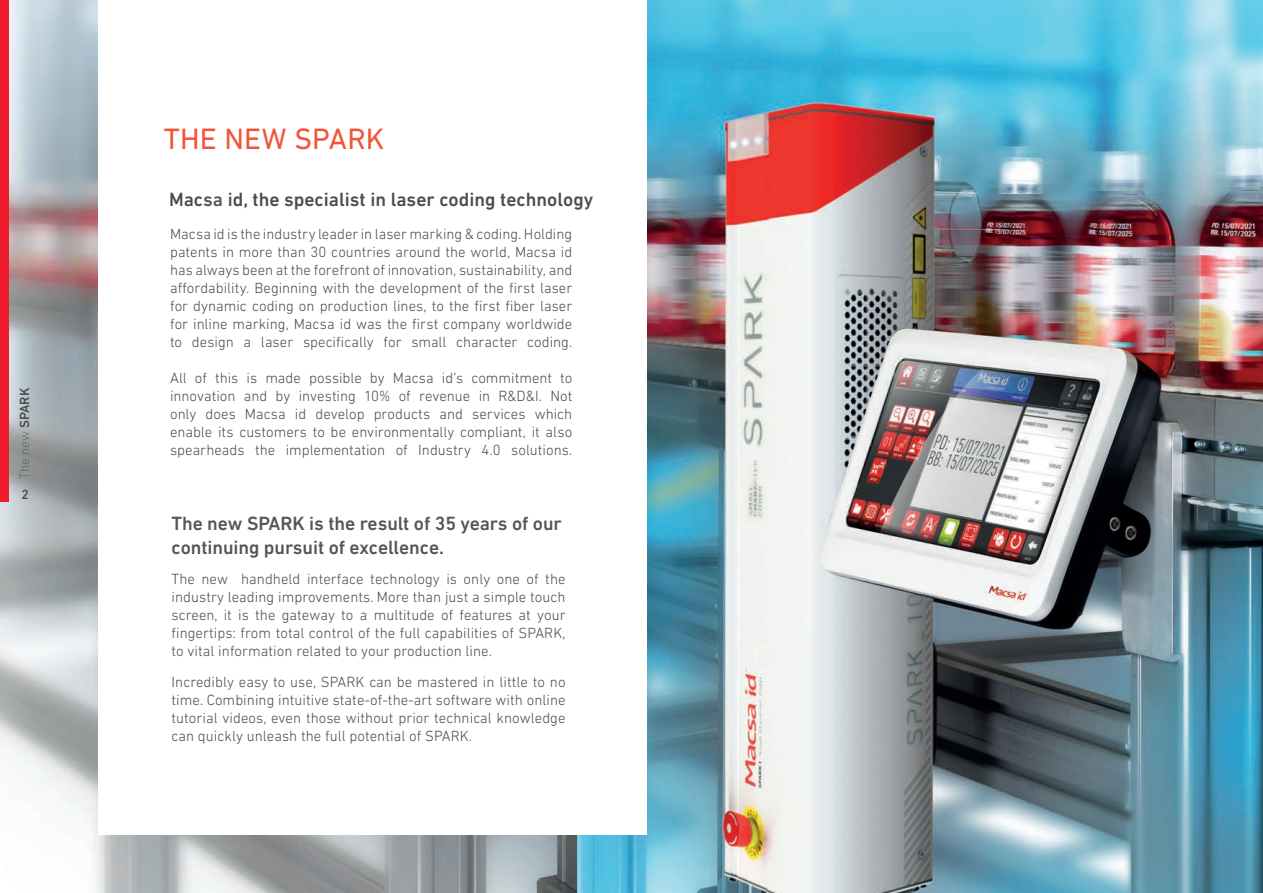
<style>
.page{position:relative;width:1263px;height:893px;background:#fff}
.page>*{position:absolute;margin:0;border:0;box-sizing:border-box;transform-origin:0 0}
.t1{font:30px "DIN Next LT Pro";color:#f05539}
.t2{font:500 19.5px/23.4px "DIN Next LT Pro";letter-spacing:-.005em;color:#535557}
.t3{font:500 19.5px "DIN Next LT Pro";color:#4b4c4d}
.t4{font:300 15px/18px "DIN Next LT Pro";letter-spacing:.005em;color:#4b4c4d;text-align:justify}
.t5{font:200 13.5px "DIN Next LT Pro";color:#4b4c4d}
.t6{font:500 13.5px "DIN Next LT Pro";color:#4b4c4d}
.s1{font-weight:500}
.s2{color:#535557}
</style>
<div class="page">
<img style="left:576px;top:0;width:687px;height:893px">
<img style="left:0;top:0;width:576px;height:893px">
<div style="left:98px;top:0;width:548px;height:834px;background:#fff"></div>
<div style="left:0;top:0;width:9px;height:501px;background:#ee1b2c"></div>
<p class="t5" style="left:17px;top:479px;width:93px;rotate:-90deg">The new <span class="s1">SPARK</span></p>
<p class="t6" style="left:22px;top:487px;width:9px">2</p>
<h1 class="t1" style="left:164px;top:121px;width:222px">THE NEW SPARK</h1>
<h2 class="t3" style="left:169px;top:188px;width:426px">Mac<span class="s2">sa i</span>d, the specialist in laser coding technology</h2>
<p class="t4" style="left:170px;top:224px;width:404px">Macsa id is the industry leader in laser marking &amp; coding. Holding patents in more than 30 countries around the world, Macsa id has always been at the forefront of innovation, sustainability, and affordability. Beginning with the development of the first laser for dynamic coding on production lines, to the first fiber laser for inline marking, Macsa id was the first company worldwide to design a laser specifically for small character coding.</p>
<p class="t4" style="left:170px;top:368px;width:404px">All of this is made possible by Macsa id’s commitment to innovation and by investing 10% of revenue in R&amp;D&amp;I. Not only does Macsa id develop products and services which enable its customers to be environmentally compliant, it also spearheads the implementation of Industry 4.0 solutions.</p>
<h2 class="t2" style="left:171px;top:512px;width:392px">The new SPARK is the result of 35 years of our continuing pursuit of excellence.</h2>
<p class="t4" style="left:171px;top:570px;width:396px">The new handheld interface technology is only one of the industry leading improvements. More than just a simple touch screen, it is the gateway to a multitude of features at your fingertips: from total control of the full capabilities of SPARK, to vital information related to your production line.</p>
<p class="t4" style="left:171px;top:673px;width:396px">Incredibly easy to use, SPARK can be mastered in little to no time. Combining intuitive state-of-the-art software with online tutorial videos, even those without prior technical knowledge can quickly unleash the full potential of SPARK.</p>
</div>
